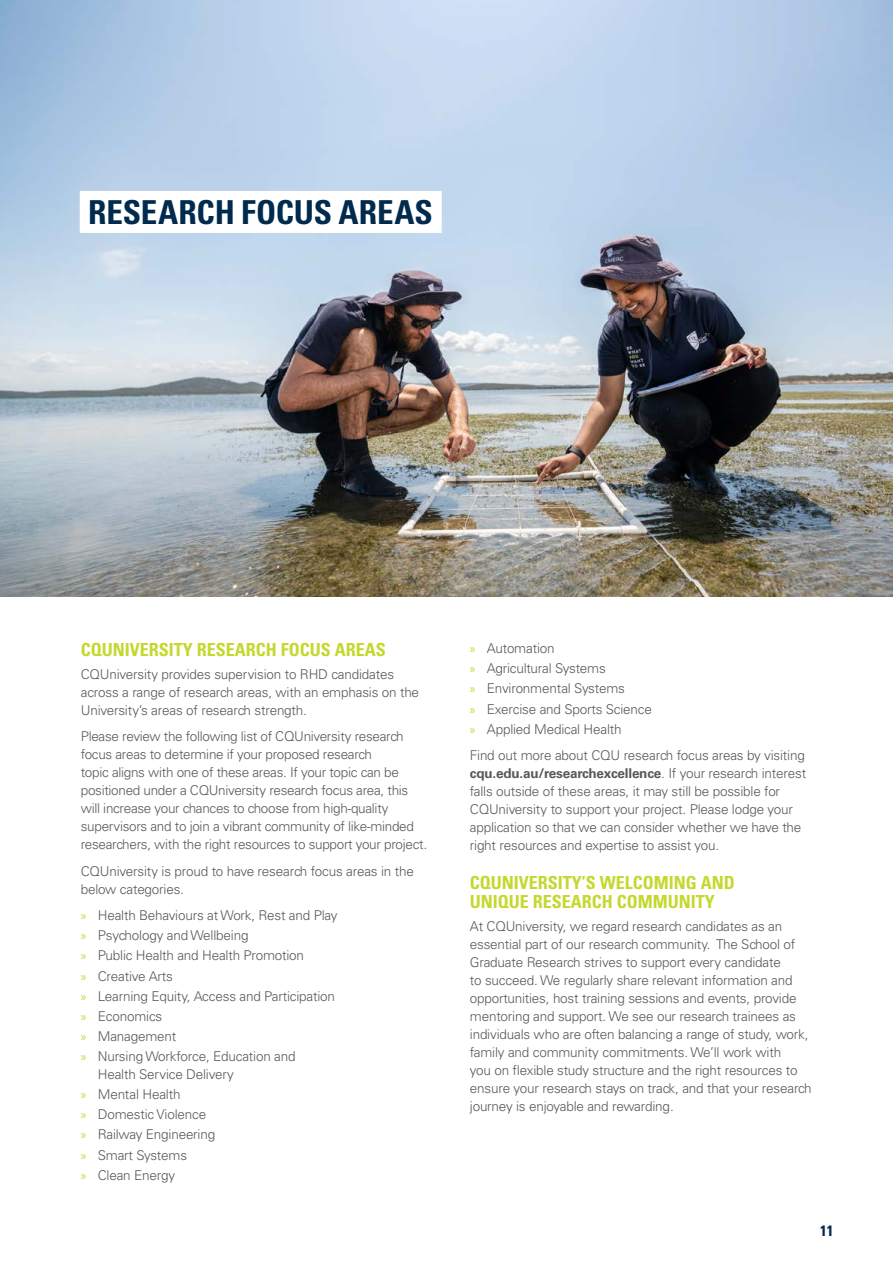
<style>
.page{position:relative;width:893px;height:1263px;background:#fff}
.page>*{position:absolute;margin:0;border:0;box-sizing:border-box;transform-origin:0 0}
.t1{font:700 condensed 33px "Univers LT Std";letter-spacing:-.005em;color:#002a4e}
.t2{font:700 condensed 18px/19.5px "Univers LT Std";color:#c4d82e}
.t3{font:700 condensed 15px "Univers LT Std";color:#002a4e}
.t4{font:300 13.5px/18px "Univers LT Std";letter-spacing:-.015em;color:#58595b}
.s1{font-family:"Myriad Pro";font-weight:400;color:#c4d82e}
.s2{font-weight:700}
</style>
<div class="page">
<img style="left:0;top:0;width:893px;height:597px">
<div style="left:80px;top:191px;width:362px;height:42px;background:#fff"></div>
<h1 class="t1" style="left:88px;top:192px;width:346px">RESEARCH FOCUS AREAS</h1>
<h2 class="t2" style="left:81px;top:640px;width:307px">CQUNIVERSITY RESEARCH FOCUS AREAS</h2>
<p class="t4" style="left:81px;top:665px;width:340px">CQUniversity provides supervision to RHD candidates across a range of research areas, with an emphasis on the<br>University’s areas of research strength.</p>
<p class="t4" style="left:81px;top:727px;width:348px">Please review the following list of CQUniversity research focus areas to determine if your proposed research<br>topic aligns with one of these areas. If your topic can be positioned under a CQUniversity research focus area, this will increase your chances to choose from high-quality supervisors and to join a vibrant community of like-minded researchers, with the right resources to support your project.</p>
<p class="t4" style="left:81px;top:862px;width:335px">CQUniversity is proud to have research focus areas in the below categories.</p>
<p class="t4" style="left:81px;top:905px;width:258px;line-height:20.1px"><span class="s1">»</span> Health Behaviours at Work, Rest and Play <span class="s1">»</span> Psychology and Wellbeing<br><span class="s1">»</span> Public Health and Health Promotion<br><span class="s1">»</span> Creative Arts<br><span class="s1">»</span> Learning Equity, Access and Participation <span class="s1">»</span> Economics<br><span class="s1">»</span> Management<br><span class="s1">»</span> Nursing Workforce, Education and</p>
<p class="t4" style="left:81px;top:1064px;width:155px;line-height:20.1px;text-indent:17px">Health Service Delivery <span class="s1">»</span> Mental Health<br><span class="s1">»</span> Domestic Violence<br><span class="s1">»</span> Railway Engineering<br><span class="s1">»</span> Smart Systems<br><span class="s1">»</span> Clean Energy</p>
<p class="t4" style="left:470px;top:638px;width:184px;line-height:20.1px"><span class="s1">»</span> Automation<br><span class="s1">»</span> Agricultural Systems<br><span class="s1">»</span> Environmental Systems<br><span class="s1">»</span> Exercise and Sports Science <span class="s1">»</span> Applied Medical Health</p>
<p class="t4" style="left:470px;top:746px;width:338px">Find out more about CQU research focus areas by visiting <span class="s2">cqu.edu.au/researchexcellence</span>. If your research interest falls outside of these areas, it may still be possible for CQUniversity to support your project. Please lodge your application so that we can consider whether we have the right resources and expertise to assist you.</p>
<h2 class="t2" style="left:470px;top:872px;width:267px">CQUNIVERSITY’S WELCOMING AND<br>UNIQUE RESEARCH COMMUNITY</h2>
<p class="t4" style="left:470px;top:917px;width:343px">At CQUniversity, we regard research candidates as an essential part of our research community. The School of Graduate Research strives to support every candidate<br>to succeed. We regularly share relevant information and opportunities, host training sessions and events, provide mentoring and support. We see our research trainees as individuals who are often balancing a range of study, work, family and community commitments. We’ll work with<br>you on flexible study structure and the right resources to ensure your research stays on track, and that your research journey is enjoyable and rewarding.</p>
<p class="t3" style="left:820px;top:1221px;width:15px">11</p>
</div>
